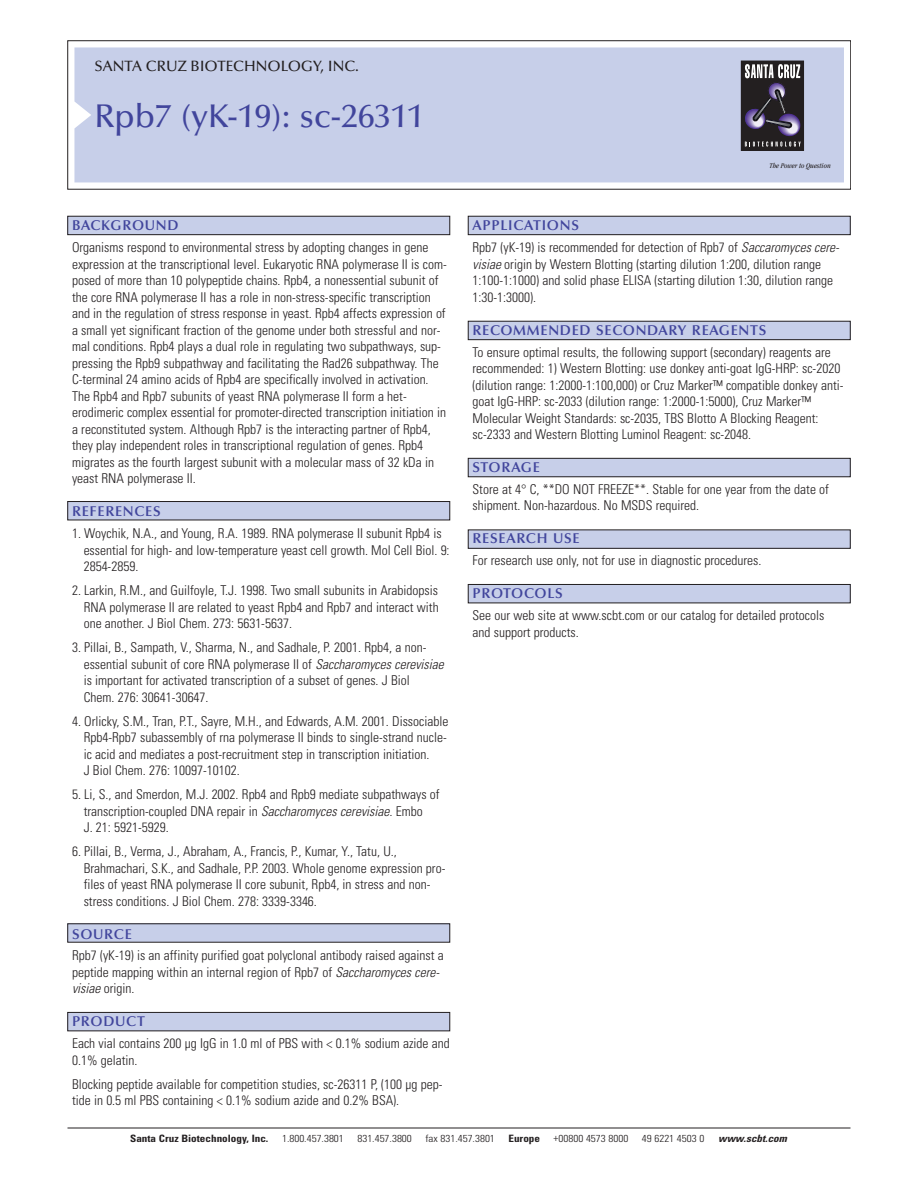
<style>
.page{position:relative;width:918px;height:1188px;background:#fff}
.page>*{position:absolute;margin:0;border:0;box-sizing:border-box;transform-origin:0 0}
.t1{font:500 33px "Optima";color:#41459c}
.t2{font:500 15px "Optima";color:#231f20}
.t3{font:600 14.25px "Optima";letter-spacing:.05em;color:#41459c}
.t4{font:300 condensed 13.5px/16.5px "Univers";color:#231f20}
.t5{font:300 condensed 10.2px "Univers";color:#231f20;scale:1.1 1}
.t6{font:700 condensed 10.2px "Univers";color:#231f20;scale:1.1 1}
.t7{font:italic 700 condensed 10.2px "Univers";color:#231f20;scale:1.1 1}
.t8{font:italic condensed 7.5px "Garamond";color:#231f20}
.s1{font-style:italic}
</style>
<div class="page">
<div style="left:74px;top:47px;width:770px;height:135px;background:#c7cfe9"></div>
<div style="left:741px;top:61px;width:62px;height:89px;background:#231f20"></div>
<div style="left:741px;top:61px;width:63px;height:90px;border:1px solid #231f20"></div>
<svg style="left:741px;top:64px;width:64px;height:83px"></svg>
<hr style="left:68px;top:1128px;width:782px;height:1px;background:#231f20">
<div style="left:468px;top:584px;width:382px;height:19px;background:#c7cfe9"></div>
<div style="left:468px;top:584px;width:382px;height:19px;border:1px solid #231f20"></div>
<div style="left:468px;top:530px;width:382px;height:18px;background:#c7cfe9"></div>
<div style="left:468px;top:530px;width:382px;height:19px;border:1px solid #231f20"></div>
<div style="left:468px;top:458px;width:382px;height:19px;background:#c7cfe9"></div>
<div style="left:468px;top:458px;width:382px;height:19px;border:1px solid #231f20"></div>
<div style="left:468px;top:321px;width:382px;height:19px;background:#c7cfe9"></div>
<div style="left:468px;top:321px;width:382px;height:19px;border:1px solid #231f20"></div>
<div style="left:468px;top:216px;width:382px;height:19px;background:#c7cfe9"></div>
<div style="left:468px;top:216px;width:382px;height:19px;border:1px solid #231f20"></div>
<div style="left:68px;top:216px;width:382px;height:19px;background:#c7cfe9"></div>
<div style="left:68px;top:216px;width:382px;height:19px;border:1px solid #231f20"></div>
<div style="left:68px;top:502px;width:382px;height:18px;background:#c7cfe9"></div>
<div style="left:68px;top:501px;width:382px;height:19px;border:1px solid #231f20"></div>
<div style="left:68px;top:924px;width:382px;height:18px;background:#c7cfe9"></div>
<div style="left:68px;top:1012px;width:382px;height:19px;background:#c7cfe9"></div>
<div style="left:68px;top:1012px;width:382px;height:19px;border:1px solid #231f20"></div>
<p class="t2" style="left:94px;top:60px;width:266px">SANTA CRUZ BIOTECHNOLOGY, INC.</p>
<h1 class="t1" style="left:94px;top:103px;width:331px">Rpb7 (yK-19): sc-26311</h1>
<p class="t3" style="left:72px;top:220px;width:108px">BACKGROUND</p>
<p class="t4" style="left:72px;top:241px;width:376px">Organisms respond to environmental stress by adopting changes in gene expression at the transcriptional level. Eukaryotic RNA polymerase II is com&shy;posed of more than 10 polypeptide chains. Rpb4, a nonessential subunit of the core RNA polymerase II has a role in non-stress-specific transcription and in the regulation of stress response in yeast. Rpb4 affects expression of a small yet significant fraction of the genome under both stressful and nor&shy;mal conditions. Rpb4 plays a dual role in regulating two subpathways, sup&shy;pressing the Rpb9 subpathway and facilitating the Rad26 subpathway. The C-terminal 24 amino acids of Rpb4 are specifically involved in activation.<br>The Rpb4 and Rpb7 subunits of yeast RNA polymerase II form a het&shy;erodimeric complex essential for promoter-directed transcription initiation in a reconstituted system. Although Rpb7 is the interacting partner of Rpb4, they play independent roles in transcriptional regulation of genes. Rpb4 migrates as the fourth largest subunit with a molecular mass of 32 kDa in yeast RNA polymerase II.</p>
<p class="t3" style="left:72px;top:505px;width:90px">REFERENCES</p>
<p class="t4" style="left:84px;top:526px;width:367px;text-indent:-12px">1. Woychik, N.A., and Young, R.A. 1989. RNA polymerase II subunit Rpb4 is essential for high- and low-temperature yeast cell growth. Mol Cell Biol. 9:<br>2854-2859.</p>
<p class="t4" style="left:84px;top:583px;width:356px;text-align:justify;text-indent:-12px">2. Larkin, R.M., and Guilfoyle, T.J. 1998. Two small subunits in Arabidopsis RNA polymerase II are related to yeast Rpb4 and Rpb7 and interact with one another. J Biol Chem. 273: 5631-5637.</p>
<p class="t4" style="left:84px;top:640px;width:364px;text-indent:-12px">3. Pillai, B., Sampath, V., Sharma, N., and Sadhale, P. 2001. Rpb4, a non&shy;essential subunit of core RNA polymerase II of <span class="s1">Saccharomyces cerevisiae </span>is important for activated transcription of a subset of genes. J Biol<br>Chem. 276: 30641-30647.</p>
<p class="t4" style="left:84px;top:714px;width:366px;text-indent:-12px">4. Orlicky, S.M., Tran, P.T., Sayre, M.H., and Edwards, A.M. 2001. Dissociable Rpb4-Rpb7 subassembly of rna polymerase II binds to single-strand nucle&shy;ic acid and mediates a post-recruitment step in transcription initiation.<br>J Biol Chem. 276: 10097-10102.</p>
<p class="t4" style="left:84px;top:787px;width:358px;text-indent:-12px">5. Li, S., and Smerdon, M.J. 2002. Rpb4 and Rpb9 mediate subpathways of transcription-coupled DNA repair in <span class="s1">Saccharomyces cerevisiae.</span>Embo<br>J. 21: 5921-5929.</p>
<p class="t4" style="left:84px;top:844px;width:363px;text-indent:-12px">6. Pillai, B., Verma, J., Abraham, A., Francis, P., Kumar, Y., Tatu, U., Brahmachari, S.K., and Sadhale, P.P. 2003. Whole genome expression pro&shy;files of yeast RNA polymerase II core subunit, Rpb4, in stress and non&shy;stress conditions. J Biol Chem. 278: 3339-3346.</p>
<p class="t3" style="left:72px;top:928px;width:61px">SOURCE</p>
<p class="t4" style="left:72px;top:949px;width:373px">Rpb7 (yK-19) is an affinity purified goat polyclonal antibody raised against a peptide mapping within an internal region of Rpb7 of <span class="s1">Saccharomyces cere&shy;visiae</span>origin.</p>
<p class="t3" style="left:72px;top:1016px;width:74px">PRODUCT</p>
<p class="t4" style="left:72px;top:1037px;width:379px">Each vial contains 200 µg IgG in 1.0 ml of PBS with &lt; 0.1% sodium azide and<br>0.1% gelatin.</p>
<p class="t4" style="left:72px;top:1077px;width:372px">Blocking peptide available for competition studies, sc-26311 P, (100 µg pep&shy;tide in 0.5 ml PBS containing &lt; 0.1% sodium azide and 0.2% BSA).</p>
<p class="t8" style="left:769px;top:163px;width:63px">The Power to Question</p>
<p class="t3" style="left:473px;top:220px;width:108px">APPLICATIONS</p>
<p class="t4" style="left:473px;top:241px;width:371px">Rpb7 (yK-19) is recommended for detection of Rpb7 of <span class="s1">Saccaromyces cere&shy;visiae</span>origin by Western Blotting (starting dilution 1:200, dilution range 1:100-1:1000) and solid phase ELISA (starting dilution 1:30, dilution range 1:30-1:3000).</p>
<p class="t3" style="left:473px;top:324px;width:295px">RECOMMENDED SECONDARY REAGENTS</p>
<p class="t4" style="left:473px;top:345px;width:372px">To ensure optimal results, the following support (secondary) reagents are recommended: 1) Western Blotting: use donkey anti-goat IgG-HRP: sc-2020 (dilution range: 1:2000-1:100,000) or Cruz Marker™ compatible donkey anti&shy;goat IgG-HRP: sc-2033 (dilution range: 1:2000-1:5000), Cruz Marker™ Molecular Weight Standards: sc-2035, TBS Blotto A Blocking Reagent: sc-2333 and Western Blotting Luminol Reagent: sc-2048.</p>
<p class="t3" style="left:473px;top:461px;width:69px">STORAGE</p>
<p class="t4" style="left:473px;top:482px;width:358px">Store at 4° C, **DO NOT FREEZE**. Stable for one year from the date of shipment. Non-hazardous. No MSDS required.</p>
<p class="t3" style="left:473px;top:533px;width:109px">RESEARCH USE</p>
<p class="t4" style="left:473px;top:554px;width:290px">For research use only, not for use in diagnostic procedures.</p>
<p class="t3" style="left:473px;top:588px;width:92px">PROTOCOLS</p>
<p class="t4" style="left:473px;top:609px;width:353px">See our web site at www.scbt.com or our catalog for detailed protocols and support products.</p>
<p class="t6" style="left:130px;top:1135px;width:127px">Santa Cruz Biotechnology, Inc.</p>
<p class="t5" style="left:282px;top:1135px;width:58px">1.800.457.3801</p>
<p class="t5" style="left:357px;top:1135px;width:51px">831.457.3800</p>
<p class="t5" style="left:425px;top:1135px;width:65px">fax 831.457.3801</p>
<p class="t6" style="left:508px;top:1135px;width:30px">Europe</p>
<p class="t5" style="left:554px;top:1135px;width:69px">+00800 4573 8000</p>
<p class="t5" style="left:642px;top:1135px;width:58px">49 6221 4503 0</p>
<p class="t7" style="left:718px;top:1135px;width:66px">www.scbt.com</p>
</div>
